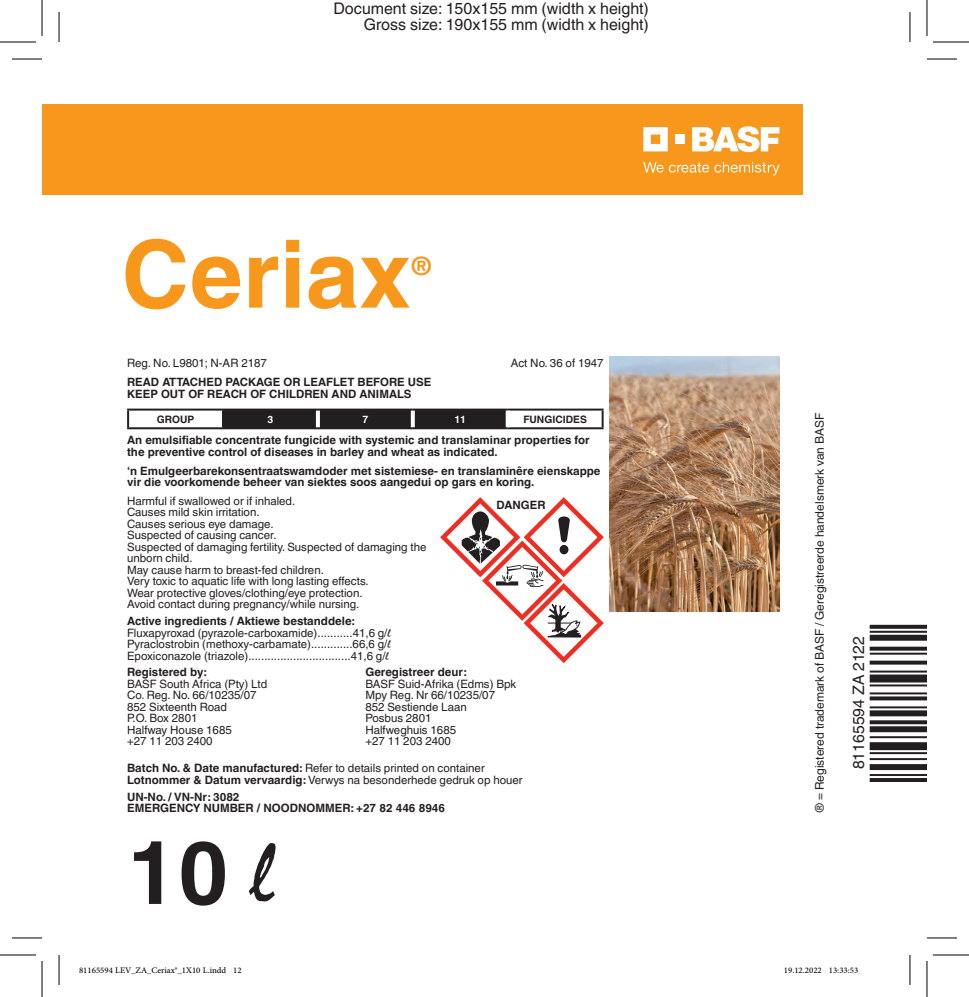
<style>
.page{position:relative;width:969px;height:997px;background:#fff}
.page>*{position:absolute;margin:0;border:0;box-sizing:border-box;transform-origin:0 0}
.t1{font:700 93.6px "Helvetica Linotype";color:#f7981d}
.t2{font:700 88px "Helvetica Linotype";color:#231f20}
.t3{font:700 25.4px "Helvetica Linotype";color:#f7981d}
.t4{font:16px/16px "Helvetica Linotype";color:#231f20;text-align:right}
.t5{font:15.8px "Helvetica Linotype";color:#231f20}
.t6{font:12px "Helvetica Linotype";color:#231f20}
.t7{font:12px "Adobe Arabic";color:#000}
.t8{font:11.6px/11.6px "Helvetica Linotype";color:#231f20}
.t9{font:700 11.6px/11.6px "Helvetica Linotype";color:#231f20}
.t10{font:700 11.4px/11.4px "Helvetica Linotype";color:#231f20}
.t11{font:700 10.2px "Helvetica Linotype";color:#231f20}
.t12{font:700 10.2px "Helvetica Linotype";color:#fff}
.s1{font-weight:700}
.s2{font-family:"Mistral"}
.s3{font-family:"Mistral";font-weight:400}
</style>
<div class="page">
<img style="left:609px;top:356px;width:170px;height:255px">
<hr style="left:127px;top:409px;width:96px;height:2px;background:#231f20">
<hr style="left:127px;top:427px;width:96px;height:2px;background:#231f20">
<hr style="left:223px;top:409px;width:95px;height:2px;background:#231f20">
<hr style="left:223px;top:427px;width:95px;height:2px;background:#231f20">
<hr style="left:318px;top:409px;width:95px;height:2px;background:#231f20">
<hr style="left:318px;top:427px;width:95px;height:2px;background:#231f20">
<hr style="left:413px;top:409px;width:94px;height:2px;background:#231f20">
<hr style="left:413px;top:427px;width:94px;height:2px;background:#231f20">
<hr style="left:507px;top:409px;width:96px;height:2px;background:#231f20">
<svg style="left:127px;top:410px;width:476px;height:18px"></svg>
<hr style="left:507px;top:427px;width:96px;height:2px;background:#231f20">
<svg style="left:505px;top:411px;width:4px;height:16px"></svg>
<svg style="left:440px;top:497px;width:163px;height:166px"></svg>
<div style="left:42px;top:104px;width:760px;height:91px;background:#f7981d"></div>
<svg style="left:692px;top:126px;width:87px;height:26px"></svg>
<svg style="left:643px;top:127px;width:24px;height:24px"></svg>
<div style="left:675px;top:135px;width:9px;height:9px;background:#fff"></div>
<svg style="left:643px;top:162px;width:136px;height:13px"></svg>
<hr style="left:12px;top:59px;width:30px;height:1px;background:#000">
<hr style="left:926px;top:59px;width:30px;height:1px;background:#000">
<hr style="left:12px;top:937px;width:30px;height:1px;background:#000">
<hr style="left:926px;top:937px;width:30px;height:1px;background:#000">
<hr style="left:59px;top:12px;width:1px;height:30px;background:#000">
<hr style="left:59px;top:955px;width:1px;height:30px;background:#000">
<hr style="left:909px;top:12px;width:1px;height:30px;background:#000">
<hr style="left:909px;top:955px;width:1px;height:30px;background:#000">
<hr style="left:0;top:42px;width:36px;height:1px;background:#000">
<hr style="left:932px;top:42px;width:36px;height:1px;background:#000">
<hr style="left:0;top:954px;width:36px;height:1px;background:#000">
<hr style="left:932px;top:954px;width:36px;height:1px;background:#000">
<hr style="left:42px;top:0;width:1px;height:36px;background:#000">
<hr style="left:42px;top:961px;width:1px;height:36px;background:#000">
<hr style="left:926px;top:0;width:1px;height:36px;background:#000">
<hr style="left:926px;top:961px;width:1px;height:36px;background:#000">
<h3 class="t4" style="left:333px;top:0;width:317px">Document size: 150x155 mm (width x height)<br>Gross size: 190x155 mm (width x height)</h3>
<h1 class="t1" style="left:121px;top:221px;width:291px">Ceriax</h1>
<h3 class="t3" style="left:411px;top:251px;width:23px">®</h3>
<p class="t8" style="left:127px;top:357px;width:141px">Reg. No. L9801; N-AR 2187</p>
<p class="t8" style="left:510px;top:357px;width:94px">Act No. 36 of 1947</p>
<p class="t10" style="left:127px;top:377px;width:306px">READ ATTACHED PACKAGE OR LEAFLET BEFORE USE<br>KEEP OUT OF REACH OF CHILDREN AND ANIMALS</p>
<p class="t11" style="left:157px;top:413px;width:39px">GROUP</p>
<p class="t12" style="left:267px;top:413px;width:7px">3</p>
<p class="t12" style="left:362px;top:413px;width:7px">7</p>
<p class="t12" style="left:454px;top:413px;width:13px">11</p>
<p class="t11" style="left:523px;top:413px;width:65px">FUNGICIDES</p>
<p class="t9" style="left:127px;top:435px;width:464px">An emulsifiable concentrate fungicide with systemic and translaminar properties for the preventive control of diseases in barley and wheat as indicated.</p>
<p class="t9" style="left:127px;top:465px;width:475px">‘n Emulgeerbarekonsentraatswamdoder met sistemiese- en translaminêre eienskappe vir die voorkomende beheer van siektes soos aangedui op gars en koring.</p>
<p class="t8" style="left:127px;top:495px;width:301px">Harmful if swallowed or if inhaled.<br>Causes mild skin irritation.<br>Causes serious eye damage.<br>Suspected of causing cancer.<br>Suspected of damaging fertility. Suspected of damaging the unborn child.<br>May cause harm to breast-fed children.<br>Very toxic to aquatic life with long lasting effects.<br>Wear protective gloves/clothing/eye protection.<br>Avoid contact during pregnancy/while nursing.</p>
<p class="t8" style="left:127px;top:615px;width:265px"><span class="s1">Active ingredients / Aktiewe bestanddele:<br></span>Fluxapyroxad (pyrazole-carboxamide)...........41,6 g/<span class="s2">l </span>Pyraclostrobin (methoxy-carbamate).............66,6 g/<span class="s2">l </span>Epoxiconazole (triazole)................................41,6 g/<span class="s2">l</span></p>
<p class="t9" style="left:127px;top:666px;width:81px">Registered by:</p>
<p class="t8" style="left:127px;top:678px;width:142px">BASF South Africa (Pty) Ltd<br>Co. Reg. No. 66/10235/07<br>852 Sixteenth Road<br>P.O. Box 2801<br>Halfway House 1685<br>+27 11 203 2400</p>
<p class="t10" style="left:496px;top:499px;width:50px">DANGER</p>
<p class="t9" style="left:365px;top:666px;width:103px">Geregistreer deur:</p>
<p class="t8" style="left:365px;top:678px;width:152px">BASF Suid-Afrika (Edms) Bpk<br>Mpy Reg. Nr 66/10235/07<br>852 Sestiende Laan<br>Posbus 2801<br>Halfweghuis 1685<br>+27 11 203 2400</p>
<p class="t8" style="left:127px;top:762px;width:397px"><span class="s1">Batch No. &amp; Date manufactured:</span> Refer to details printed on container<br><span class="s1">Lotnommer &amp; Datum vervaardig:</span> Verwys na besonderhede gedruk op houer</p>
<p class="t9" style="left:127px;top:791px;width:319px">UN-No. / VN-Nr: 3082<br>EMERGENCY NUMBER / NOODNOMMER: +27 82 446 8946</p>
<h2 class="t2" style="left:127px;top:822px;width:149px">10 <span class="s3">l</span></h2>
<p class="t6" style="left:812px;top:813px;width:401px;rotate:-90deg">® = Registered trademark of BASF / Geregistreerde handelsmerk van BASF</p>
<h3 class="t5" style="left:849px;top:769px;width:135px;rotate:-90deg">81165594 ZA 2122</h3>
<p class="t7" style="left:79px;top:962px;width:164px">81165594 LEV_ZA_Ceriax®_1X10 L.indd 12</p>
<p class="t7" style="left:783px;top:962px;width:76px">19.12.2022 13:33:53</p>
</div>
